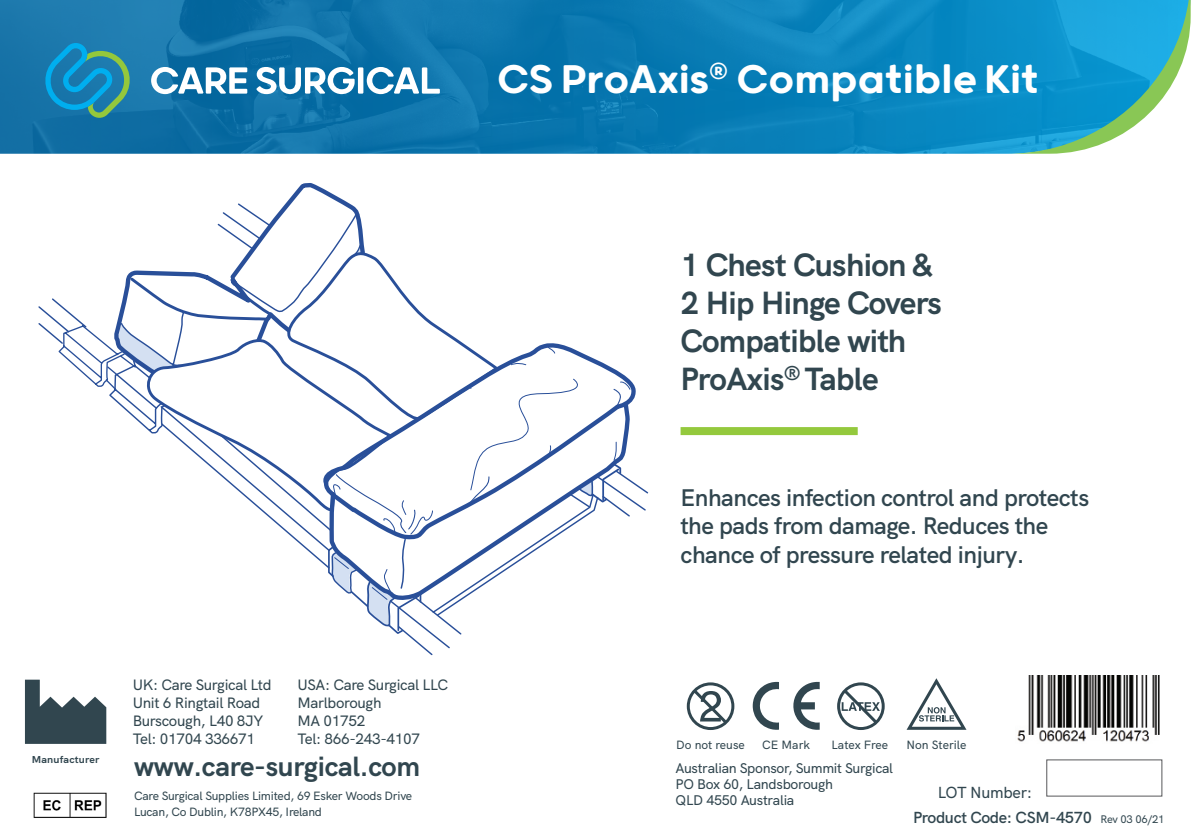
<style>
.page{position:relative;width:1191px;height:840px;background:#fff}
.page>*{position:absolute;margin:0;border:0;box-sizing:border-box;transform-origin:0 0}
.t1{font:500 48px "Grold Rounded";letter-spacing:-.01em;color:#fff}
.t2{font:700 32px/38px "HK Grotesk";letter-spacing:-.02em;color:#31464f}
.t3{font:700 27.8px "HK Grotesk";letter-spacing:-.01em;color:#31464f}
.t4{font:600 24px/28px "HK Grotesk";letter-spacing:-.02em;color:#31464f}
.t5{font:600 16px "HK Grotesk";letter-spacing:-.02em;color:#31464f}
.t6{font:500 16px "HK Grotesk";letter-spacing:-.02em;color:#31464f}
.t7{font:500 15px/18px "HK Grotesk";letter-spacing:-.02em;color:#31464f}
.t8{font:500 14px "HK Grotesk";letter-spacing:-.02em;color:#31464f}
.t9{font:500 12px "HK Grotesk";letter-spacing:-.02em;color:#31464f}
.t10{font:500 12px "HK Grotesk";color:#31464f}
.t11{font:500 11px "HK Grotesk";letter-spacing:-.025em;color:#31464f}
.t12{font:700 10px "HK Grotesk";letter-spacing:.02em;color:#31464f;scale:1.06 1}
</style>
<div class="page">
<svg style="left:43px;top:183px;width:321px;height:157px"></svg>
<svg style="left:108px;top:213px;width:255px;height:212px"></svg>
<svg style="left:57px;top:276px;width:216px;height:115px"></svg>
<svg style="left:142px;top:334px;width:140px;height:195px"></svg>
<svg style="left:625px;top:376px;width:6px;height:141px"></svg>
<svg style="left:282px;top:248px;width:343px;height:387px"></svg>
<img style="left:1017px;top:675px;width:143px;height:67px">
<svg style="left:837px;top:682px;width:47px;height:47px"></svg>
<svg style="left:752px;top:681px;width:27px;height:48px"></svg>
<svg style="left:793px;top:681px;width:26px;height:49px"></svg>
<svg style="left:687px;top:682px;width:47px;height:47px"></svg>
<svg style="left:907px;top:678px;width:59px;height:51px"></svg>
<svg style="left:25px;top:679px;width:81px;height:64px"></svg>
<img style="left:33px;top:792px;width:73px;height:26px">
<img style="left:0;top:0;width:1007px;height:154px">
<svg style="left:1007px;top:0;width:183px;height:154px"></svg>
<svg style="left:45px;top:43px;width:88px;height:75px"></svg>
<svg style="left:151px;top:67px;width:289px;height:27px"></svg>
<div style="left:680px;top:427px;width:177px;height:8px;background:#94c93d"></div>
<p class="t1" style="left:496px;top:51px;width:544px">CS ProAxis<sup>®</sup> Compatible Kit</p>
<p class="t12" style="left:32px;top:751px;width:66px">Manufacturer</p>
<p class="t7" style="left:133px;top:674px;width:140px">UK: Care Surgical Ltd</p>
<p class="t7" style="left:133px;top:692px;width:129px">Unit 6 Ringtail Road</p>
<p class="t7" style="left:133px;top:710px;width:132px">Burscough, L40 8JY</p>
<p class="t7" style="left:133px;top:728px;width:124px">Tel: 01704 336671</p>
<p class="t7" style="left:297px;top:674px;width:152px">USA: Care Surgical LLC</p>
<p class="t7" style="left:297px;top:692px;width:86px">Marlborough<br>MA 01752</p>
<p class="t7" style="left:297px;top:728px;width:124px">Tel: 866-243-4107</p>
<p class="t3" style="left:134px;top:743px;width:287px">www.care-surgical.com</p>
<p class="t9" style="left:134px;top:786px;width:280px">Care Surgical Supplies Limited, 69 Esker Woods Drive</p>
<p class="t9" style="left:134px;top:801px;width:189px">Lucan, Co Dublin, K78PX45, Ireland</p>
<p class="t2" style="left:680px;top:243px;width:263px">1 Chest Cushion &amp;<br>2 Hip Hinge Covers<br>Compatible with<br>ProAxis<sup>®</sup> Table</p>
<p class="t4" style="left:680px;top:481px;width:410px">Enhances infection control and protects the pads from damage. Reduces the chance of pressure related injury.</p>
<p class="t10" style="left:676px;top:734px;width:70px">Do not reuse</p>
<p class="t9" style="left:762px;top:734px;width:49px">CE Mark</p>
<p class="t10" style="left:831px;top:734px;width:58px">Latex Free</p>
<p class="t10" style="left:906px;top:734px;width:62px">Non Sterile</p>
<p class="t6" style="left:937px;top:779px;width:96px">LOT Number:</p>
<p class="t8" style="left:675px;top:757px;width:219px">Australian Sponsor, Summit Surgical</p>
<p class="t8" style="left:675px;top:773px;width:159px">PO Box 60, Landsborough</p>
<p class="t8" style="left:675px;top:789px;width:120px">QLD 4550 Australia</p>
<p class="t5" style="left:913px;top:804px;width:181px">Product Code: CSM-4570</p>
<p class="t11" style="left:1100px;top:810px;width:65px">Rev 03 06/21</p>
</div>
